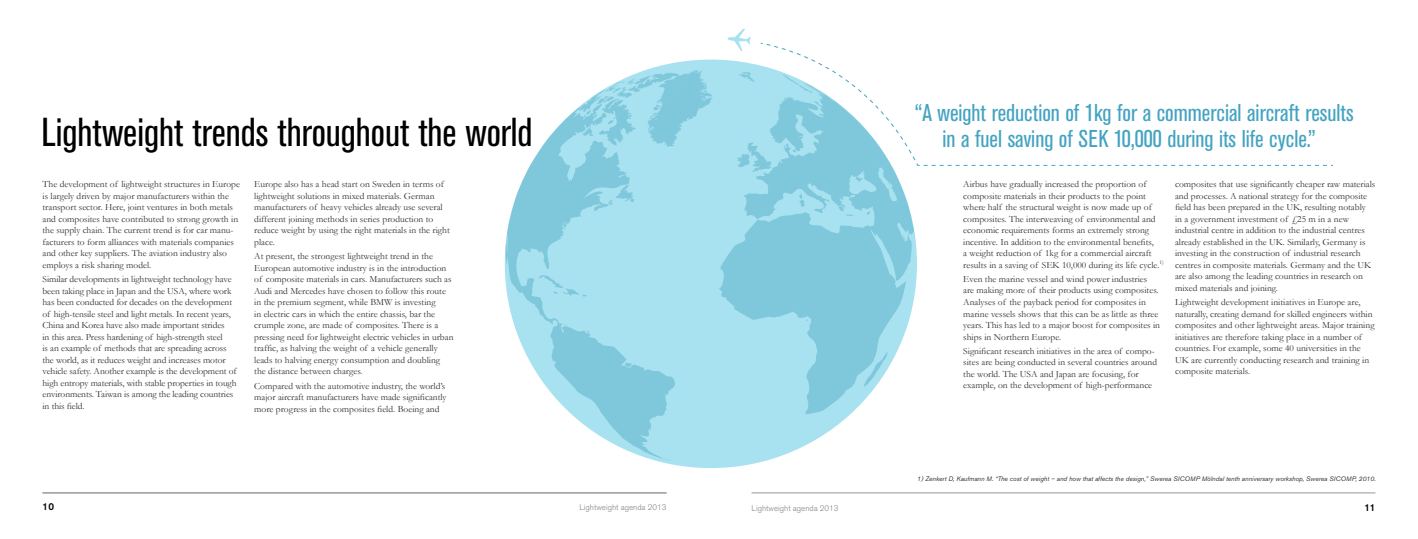
<style>
.page{position:relative;width:1418px;height:539px;background:#fff}
.page>*{position:absolute;margin:0;border:0;box-sizing:border-box;transform-origin:0 0}
.t1{font:condensed 40px "Akzidenz Grotesk BE";color:#000}
.t2{font:condensed 24.1px/26.8px "Akzidenz Grotesk BE";color:#43a3c1;text-align:center}
.t3{font:500 10px "Akzidenz Grotesk BE";color:#000}
.t4{font:9.5px/11.5px "Garamond";color:#30302e}
.t5{font:300 8px "Akzidenz Grotesk BE";color:#808180}
.t6{font:italic 6.5px "Akzidenz Grotesk BE";color:#30302e}
</style>
<div class="page">
<hr style="left:43px;top:492px;width:623px;height:1px;background:#979797">
<hr style="left:751px;top:492px;width:624px;height:1px;background:#979797">
<svg style="left:505px;top:70px;width:410px;height:391px;fill:#a8e1ef"></svg>
<svg style="left:759px;top:42px;width:574px;height:124px"></svg>
<svg style="left:727px;top:29px;width:23px;height:22px"></svg>
<h1 class="t1" style="left:42px;top:110px;width:492px">Lightweight trends throughout the world</h1>
<p class="t4" style="left:43px;top:178px;width:199px">The development of lightweight structures in Europe is largely driven by major manufacturers within the transport sector. Here, joint ventures in both metals and composites have contributed to strong growth in the supply chain. The current trend is for car manu&shy;facturers to form alliances with materials companies and other key suppliers. The aviation industry also employs a risk sharing model.</p>
<p class="t4" style="left:43px;top:273px;width:196px">Similar developments in lightweight technology have been taking place in Japan and the USA, where work has been conducted for decades on the development of high-tensile steel and light metals. In recent years, China and Korea have also made important strides<br>in this area. Press hardening of high-strength steel<br>is an example of methods that are spreading across the world, as it reduces weight and increases motor vehicle safety. Another example is the development of high entropy materials, with stable properties in tough environments. Taiwan is among the leading countries in this field.</p>
<p class="t4" style="left:254px;top:178px;width:197px">Europe also has a head start on Sweden in terms of lightweight solutions in mixed materials. German manufacturers of heavy vehicles already use several different joining methods in series production to reduce weight by using the right materials in the right place.</p>
<p class="t4" style="left:254px;top:250px;width:201px">At present, the strongest lightweight trend in the European automotive industry is in the introduction of composite materials in cars. Manufacturers such as Audi and Mercedes have chosen to follow this route in the premium segment, while BMW is investing<br>in electric cars in which the entire chassis, bar the crumple zone, are made of composites. There is a pressing need for lightweight electric vehicles in urban traffic, as halving the weight of a vehicle generally leads to halving energy consumption and doubling the distance between charges.</p>
<p class="t4" style="left:254px;top:379px;width:194px">Compared with the automotive industry, the world’s major aircraft manufacturers have made significantly more progress in the composites field. Boeing and</p>
<h2 class="t2" style="left:914px;top:99px;width:440px">“A weight reduction of 1kg for a commercial aircraft results in a fuel saving of SEK 10,000 during its life cycle.”</h2>
<p class="t4" style="left:963px;top:178px;width:202px">Airbus have gradually increased the proportion of composite materials in their products to the point where half the structural weight is now made up of composites. The interweaving of environmental and economic requirements forms an extremely strong incentive. In addition to the environmental benefits,<br>a weight reduction of 1kg for a commercial aircraft results in a saving of SEK 10,000 during its life cycle.<sup>1)</sup></p>
<p class="t4" style="left:963px;top:273px;width:198px">Even the marine vessel and wind power industries are making more of their products using composites.<br>Analyses of the payback period for composites in marine vessels shows that this can be as little as three years. This has led to a major boost for composites in ships in Northern Europe.</p>
<p class="t4" style="left:963px;top:345px;width:195px">Significant research initiatives in the area of compo&shy;sites are being conducted in several countries around the world. The USA and Japan are focusing, for example, on the development of high-performance</p>
<p class="t4" style="left:1174px;top:178px;width:202px">composites that use significantly cheaper raw materials and processes. A national strategy for the composite field has been prepared in the UK, resulting notably<br>in a government investment of £25 m in a new industrial centre in addition to the industrial centres already established in the UK. Similarly, Germany is investing in the construction of industrial research centres in composite materials. Germany and the UK are also among the leading countries in research on mixed materials and joining.</p>
<p class="t4" style="left:1174px;top:296px;width:201px">Lightweight development initiatives in Europe are, naturally, creating demand for skilled engineers within composites and other lightweight areas. Major training initiatives are therefore taking place in a number of countries. For example, some 40 universities in the UK are currently conducting research and training in composite materials.</p>
<p class="t6" style="left:917px;top:474px;width:460px">1) Zenkert D, Kaufmann M. “The cost of weight – and how that affects the design,” Swerea SICOMP Mölndal tenth anniversary workshop, Swerea SICOMP, 2010.</p>
<p class="t3" style="left:43px;top:500px;width:13px">10</p>
<p class="t5" style="left:579px;top:502px;width:89px">Lightweight agenda 2013</p>
<p class="t5" style="left:751px;top:503px;width:89px">Lightweight agenda 2013</p>
<p class="t3" style="left:1364px;top:501px;width:13px">11</p>
</div>
